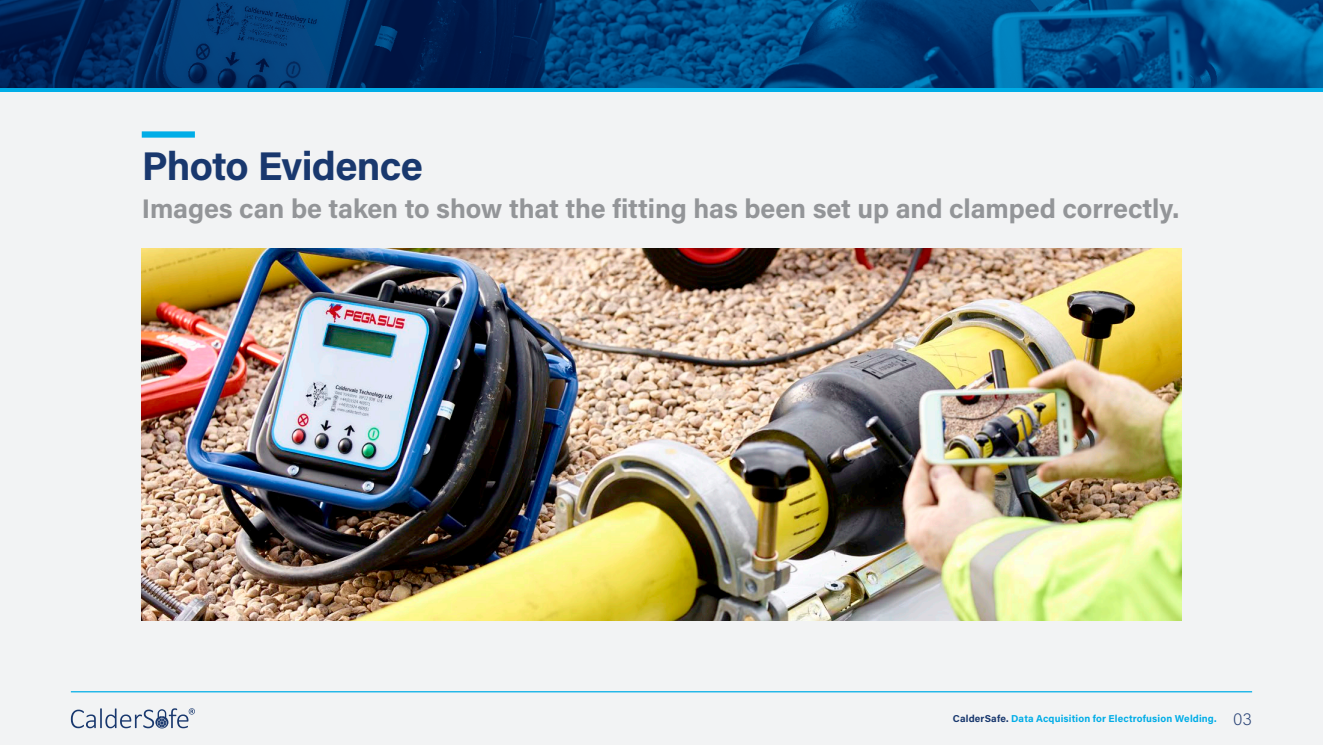
<style>
.page{position:relative;width:1323px;height:745px;background:#fff}
.page>*{position:absolute;margin:0;border:0;box-sizing:border-box;transform-origin:0 0}
.TITLES{font:700 40px "Acumin Pro";letter-spacing:-.02em;color:#19386e}
.SUBS{font:700 26.88px "Acumin Pro";letter-spacing:-.005em;color:#939598}
.t1{font:700 10px "Acumin Pro";letter-spacing:.015em;color:#00ade7}
.s1{color:#19386e}
.s2{font-weight:200;font-size:17.5px;color:#2b4477}
</style>
<div class="page">
<div style="left:0;top:0;width:1323px;height:744px;background:#f2f3f4"></div>
<img style="left:0;top:0;width:1323px;height:89px">
<hr style="left:0;top:89px;width:1323px;height:3px;background:#00ade7">
<hr style="left:71px;top:690px;width:1181px;height:2px;background:#00ade7">
<svg style="left:71px;top:708px;width:124px;height:20px"></svg>
<div style="left:142px;top:131px;width:53px;height:6px;background:#00ade7"></div>
<img style="left:142px;top:248px;width:1039px;height:372px">
<p class="TITLES" style="left:142px;top:138px;width:283px">Photo Evidence</p>
<p class="SUBS" style="left:142px;top:190px;width:1039px">Images can be taken to show that the fitting has been set up and clamped correctly.</p>
<p class="t1" style="left:953px;top:711px;width:301px"><span class="s1">CalderSafe.</span> Data Acquisition for Electrofusion Welding. <span class="s2">03</span></p>
</div>
